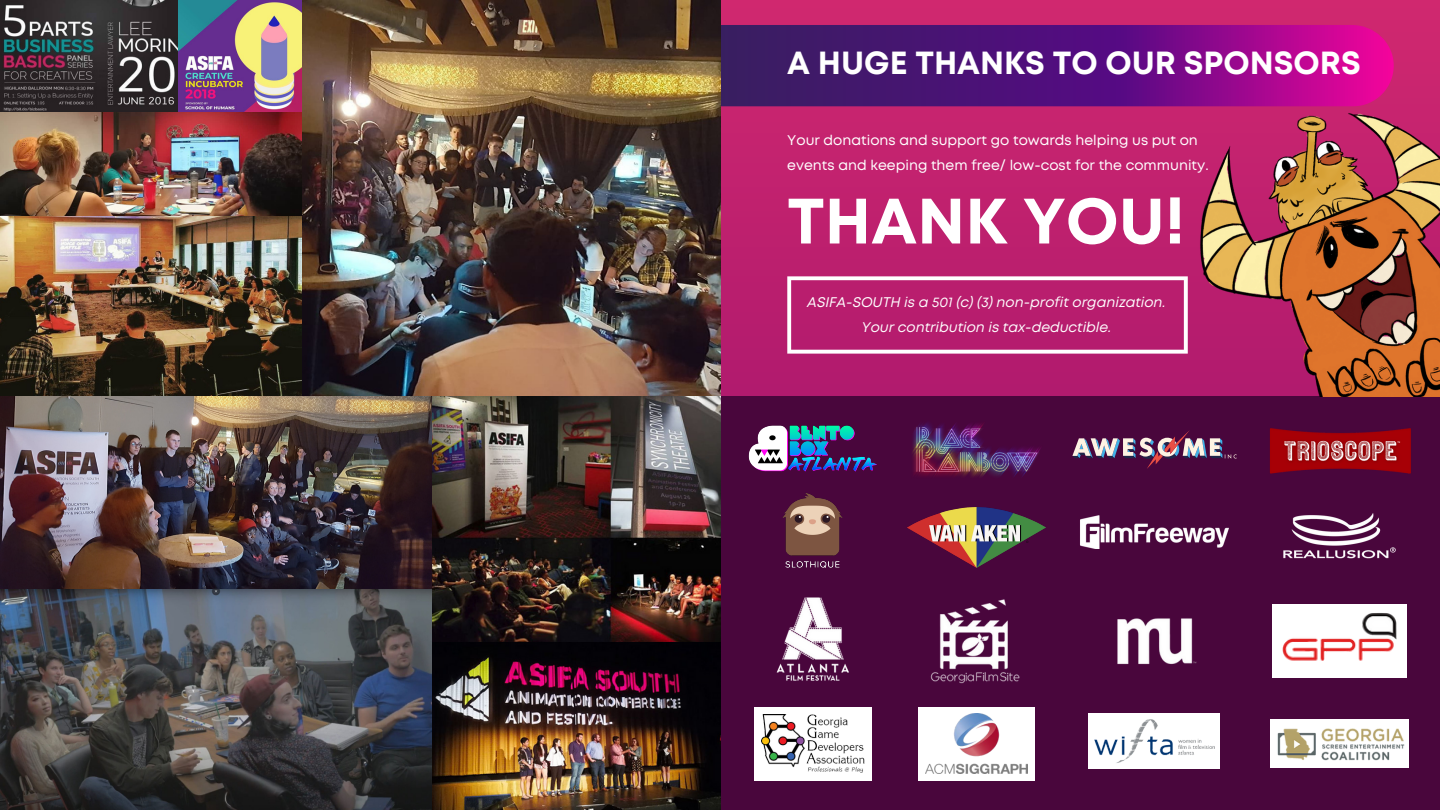
<style>
.page{position:relative;width:1440px;height:810px;background:#fff}
.page>*{position:absolute;margin:0;border:0;box-sizing:border-box;transform-origin:0 0}
.t1{font:700 64px "Mont";color:#fff}
.t2{font:700 32px "Mont";color:#fff}
.t3{font:14px/24.8px "Mont";color:#fff}
.t4{font:italic 14px "Mont";color:#fff}
</style>
<div class="page">
<svg style="left:720px;top:0;width:720px;height:810px;background:#be216d"></svg>
<svg style="left:720px;top:25px;width:674px;height:81px;background:#6c0f7d"></svg>
<div style="left:720px;top:396px;width:720px;height:413px;background:#49063c"></div>
<img style="left:912px;top:422px;width:129px;height:55px">
<svg style="left:1072px;top:430px;width:165px;height:39px"></svg>
<img style="left:1270px;top:428px;width:141px;height:46px">
<img style="left:1080px;top:515px;width:149px;height:34px">
<img style="left:907px;top:507px;width:139px;height:61px">
<img style="left:1283px;top:513px;width:113px;height:46px">
<img style="left:748px;top:425px;width:129px;height:47px">
<img style="left:776px;top:598px;width:73px;height:83px">
<img style="left:930px;top:599px;width:90px;height:85px">
<div style="left:1089px;top:714px;width:131px;height:55px;background:#fff"></div>
<img style="left:1094px;top:719px;width:121px;height:44px">
<div style="left:1272px;top:605px;width:134px;height:73px;background:#fff"></div>
<img style="left:1282px;top:613px;width:115px;height:48px">
<div style="left:754px;top:707px;width:117px;height:73px;background:#fff"></div>
<img style="left:761px;top:714px;width:103px;height:59px">
<div style="left:918px;top:707px;width:117px;height:73px;background:#fff"></div>
<img style="left:926px;top:713px;width:101px;height:61px">
<div style="left:1270px;top:719px;width:139px;height:49px;background:#fff"></div>
<img style="left:1277px;top:728px;width:128px;height:33px">
<img style="left:1117px;top:618px;width:80px;height:47px">
<img style="left:782px;top:493px;width:61px;height:75px">
<img style="left:301px;top:0;width:419px;height:396px">
<img style="left:0;top:0;width:178px;height:113px">
<img style="left:178px;top:0;width:123px;height:113px">
<img style="left:0;top:215px;width:301px;height:181px">
<img style="left:0;top:113px;width:301px;height:102px">
<img style="left:1197px;top:103px;width:243px;height:294px">
<img style="left:432px;top:641px;width:288px;height:169px">
<img style="left:432px;top:396px;width:288px;height:245px">
<svg style="left:787px;top:276px;width:401px;height:78px;background:#bf377e"></svg>
<img style="left:0;top:396px;width:432px;height:414px">
<p class="t2" style="left:787px;top:51px;width:575px">A HUGE THANKS TO OUR SPONSORS</p>
<p class="t3" style="left:787px;top:129px;width:423px">Your donations and support go towards helping us put on events and keeping them free/ low-cost for the community.</p>
<p class="t1" style="left:787px;top:197px;width:399px">THANK YOU!</p>
<p class="t4" style="left:807px;top:297px;width:360px">ASIFA-SOUTH is a 501 (c) (3) non-profit organization.</p>
<p class="t4" style="left:862px;top:322px;width:251px">Your contribution is tax-deductible.</p>
</div>
